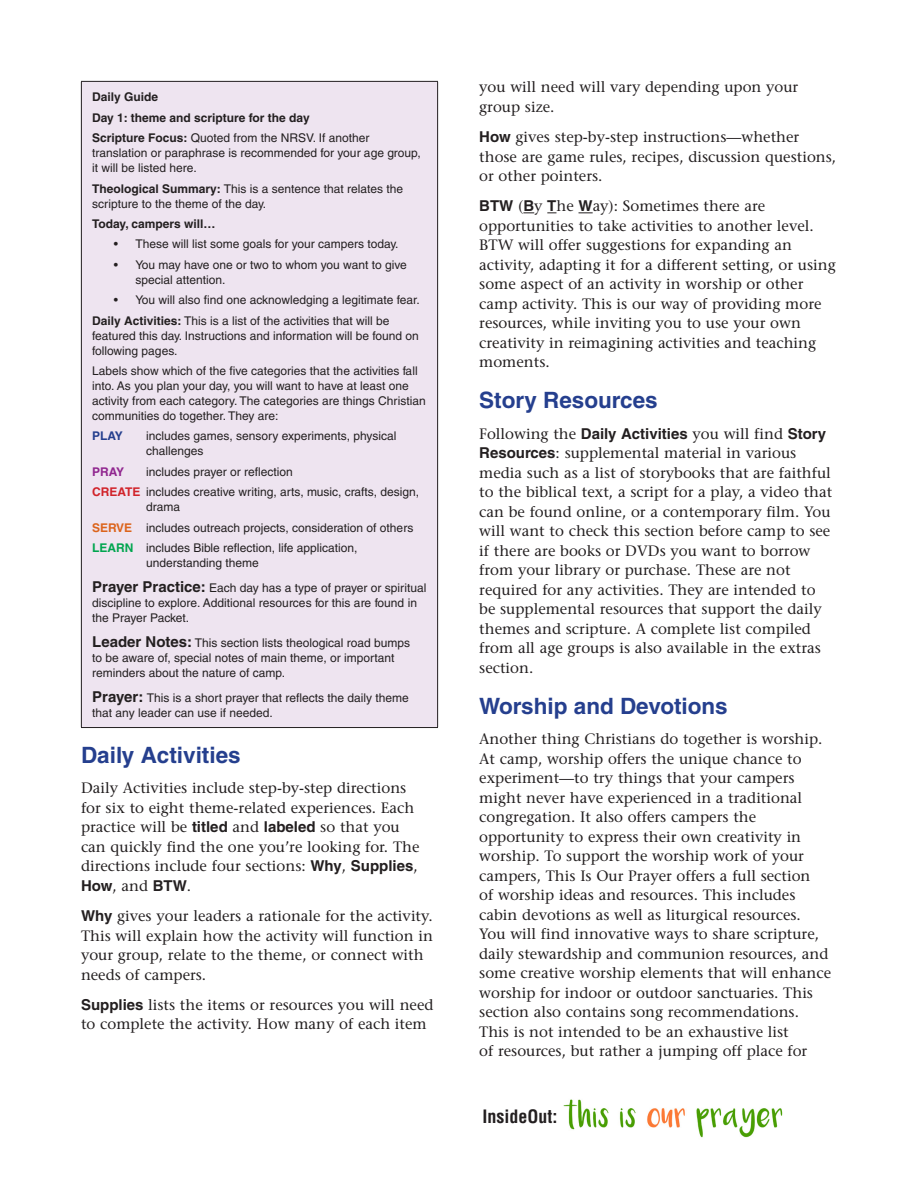
<style>
.page{position:relative;width:918px;height:1188px;background:#fff}
.page>*{position:absolute;margin:0;border:0;box-sizing:border-box;transform-origin:0 0}
.h2_blue_left{font:700 22.5px "Helvetica";color:#253f8e}
.t1{font:700 condensed 18px "Helvetica";color:#231f20}
.t2{font:15px/19.5px "Stone Serif";color:#231f20}
.t3{font:12px/15px "Helvetica";color:#231f20}
.t4{font:700 12px "Helvetica";color:#231f20}
.t5{font:700 12px "Helvetica";color:#253f8e}
.t6{font:700 12px "Helvetica";color:#90268f}
.s1{font-weight:700}
.s2{font-weight:700;color:#d1232a}
.s3{font-weight:700;color:#dc641c}
.s4{font-weight:700;color:#00a54f}
.s5{font-weight:700;font-size:15px}
.s6{font-family:"Helvetica";font-weight:700}
</style>
<div class="page">
<img style="left:563px;top:1099px;width:220px;height:39px">
<div style="left:81px;top:81px;width:357px;height:647px;background:#eee4f0"></div>
<hr style="left:81px;top:81px;width:357px;height:1px;background:#231f20">
<hr style="left:81px;top:82px;width:1px;height:645px;background:#231f20">
<hr style="left:437px;top:82px;width:1px;height:645px;background:#231f20">
<hr style="left:81px;top:727px;width:357px;height:1px;background:#231f20">
<svg style="left:579px;top:212px;width:14px;height:1px"></svg>
<p class="t4" style="left:92px;top:90px;width:67px">Daily Guide</p>
<p class="t4" style="left:92px;top:110px;width:219px">Day 1: theme and scripture for the day</p>
<p class="t3" style="left:92px;top:131px;width:330px"><span class="s1">Scripture Focus:</span> Quoted from the NRSV. If another translation or paraphrase is recommended for your age group, it will be listed here.</p>
<p class="t3" style="left:92px;top:181px;width:313px"><span class="s1">Theological Summary:</span> This is a sentence that relates the scripture to the theme of the day.</p>
<p class="t4" style="left:92px;top:216px;width:125px">Today, campers will…</p>
<p class="t3" style="left:114px;top:237px;width:286px">• These will list some goals for your campers today.</p>
<p class="t3" style="left:135px;top:257px;width:273px;text-indent:-22px">• You may have one or two to whom you want to give special attention.</p>
<p class="t3" style="left:114px;top:293px;width:308px">• You will also find one acknowledging a legitimate fear.</p>
<p class="t3" style="left:92px;top:313px;width:328px"><span class="s1">Daily Activities:</span> This is a list of the activities that will be featured this day. Instructions and information will be found on following pages.</p>
<p class="t3" style="left:92px;top:363px;width:335px">Labels show which of the five categories that the activities fall into. As you plan your day, you will want to have at least one activity from each category. The categories are things Christian communities do together. They are:</p>
<p class="t5" style="left:92px;top:429px;width:32px">PLAY</p>
<p class="t3" style="left:146px;top:429px;width:252px">includes games, sensory experiments, physical challenges</p>
<p class="t6" style="left:92px;top:464px;width:34px">PRAY</p>
<p class="t3" style="left:146px;top:464px;width:148px">includes prayer or reflection</p>
<p class="t3" style="left:146px;top:485px;width:275px;text-indent:-54px"><span class="s2">CREATE</span> includes creative writing, arts, music, crafts, design, drama</p>
<p class="t3" style="left:92px;top:520px;width:323px"><span class="s3">SERVE</span> includes outreach projects, consideration of others</p>
<p class="t3" style="left:146px;top:540px;width:213px;text-indent:-54px"><span class="s4">LEARN</span> includes Bible reflection, life application, understanding theme</p>
<p class="t3" style="left:92px;top:580px;width:336px"><span class="s5">Prayer Practice:</span> Each day has a type of prayer or spiritual discipline to explore. Additional resources for this are found in the Prayer Packet.</p>
<p class="t3" style="left:92px;top:635px;width:319px"><span class="s5">Leader Notes:</span> This section lists theological road bumps to be aware of, special notes of main theme, or important reminders about the nature of camp.</p>
<p class="t3" style="left:92px;top:690px;width:318px"><span class="s5">Prayer:</span> This is a short prayer that reflects the daily theme that any leader can use if needed.</p>
<p class="h2_blue_left" style="left:81px;top:741px;width:161px">Daily Activities</p>
<p class="t2" style="left:81px;top:778px;width:340px">Daily Activities include step-by-step directions for six to eight theme-related experiences. Each practice will be <span class="s6">titled</span> and <span class="s6">labeled</span> so that you can quickly find the one you’re looking for. The directions include four sections: <span class="s6">Why</span>, <span class="s6">Supplies</span>, <span class="s6">How</span>, and <span class="s6">BTW</span>.</p>
<p class="t2" style="left:81px;top:906px;width:353px"><span class="s6">Why</span> gives your leaders a rationale for the activity.<br>This will explain how the activity will function in your group, relate to the theme, or connect with needs of campers.</p>
<p class="t2" style="left:81px;top:995px;width:354px"><span class="s6">Supplies</span> lists the items or resources you will need to complete the activity. How many of each item</p>
<p class="t2" style="left:479px;top:77px;width:321px">you will need will vary depending upon your group size.</p>
<p class="t2" style="left:479px;top:127px;width:358px"><span class="s6">How</span> gives step-by-step instructions—whether those are game rules, recipes, discussion questions, or other pointers.</p>
<p class="t2" style="left:479px;top:196px;width:358px"><span class="s6">BTW</span> (<span class="s6">B</span>y <span class="s6">T</span>he <span class="s6">W</span>ay): Sometimes there are opportunities to take activities to another level.<br>BTW will offer suggestions for expanding an activity, adapting it for a different setting, or using some aspect of an activity in worship or other camp activity. This is our way of providing more resources, while inviting you to use your own creativity in reimagining activities and teaching moments.</p>
<p class="h2_blue_left" style="left:479px;top:387px;width:180px">Story Resources</p>
<p class="t2" style="left:479px;top:424px;width:355px">Following the <span class="s6">Daily Activities</span> you will find <span class="s6">Story Resources</span>: supplemental material in various media such as a list of storybooks that are faithful to the biblical text, a script for a play, a video that can be found online, or a contemporary film. You will want to check this section before camp to see if there are books or DVDs you want to borrow from your library or purchase. These are not required for any activities. They are intended to be supplemental resources that support the daily themes and scripture. A complete list compiled from all age groups is also available in the extras section.</p>
<p class="h2_blue_left" style="left:479px;top:692px;width:250px">Worship and Devotions</p>
<p class="t2" style="left:479px;top:729px;width:353px">Another thing Christians do together is worship.<br>At camp, worship offers the unique chance to experiment—to try things that your campers might never have experienced in a traditional congregation. It also offers campers the opportunity to express their own creativity in worship. To support the worship work of your campers, This Is Our Prayer offers a full section<br>of worship ideas and resources. This includes cabin devotions as well as liturgical resources.<br>You will find innovative ways to share scripture, daily stewardship and communion resources, and some creative worship elements that will enhance worship for indoor or outdoor sanctuaries. This section also contains song recommendations.<br>This is not intended to be an exhaustive list<br>of resources, but rather a jumping off place for</p>
<p class="t1" style="left:482px;top:1106px;width:77px">InsideOut:</p>
</div>
